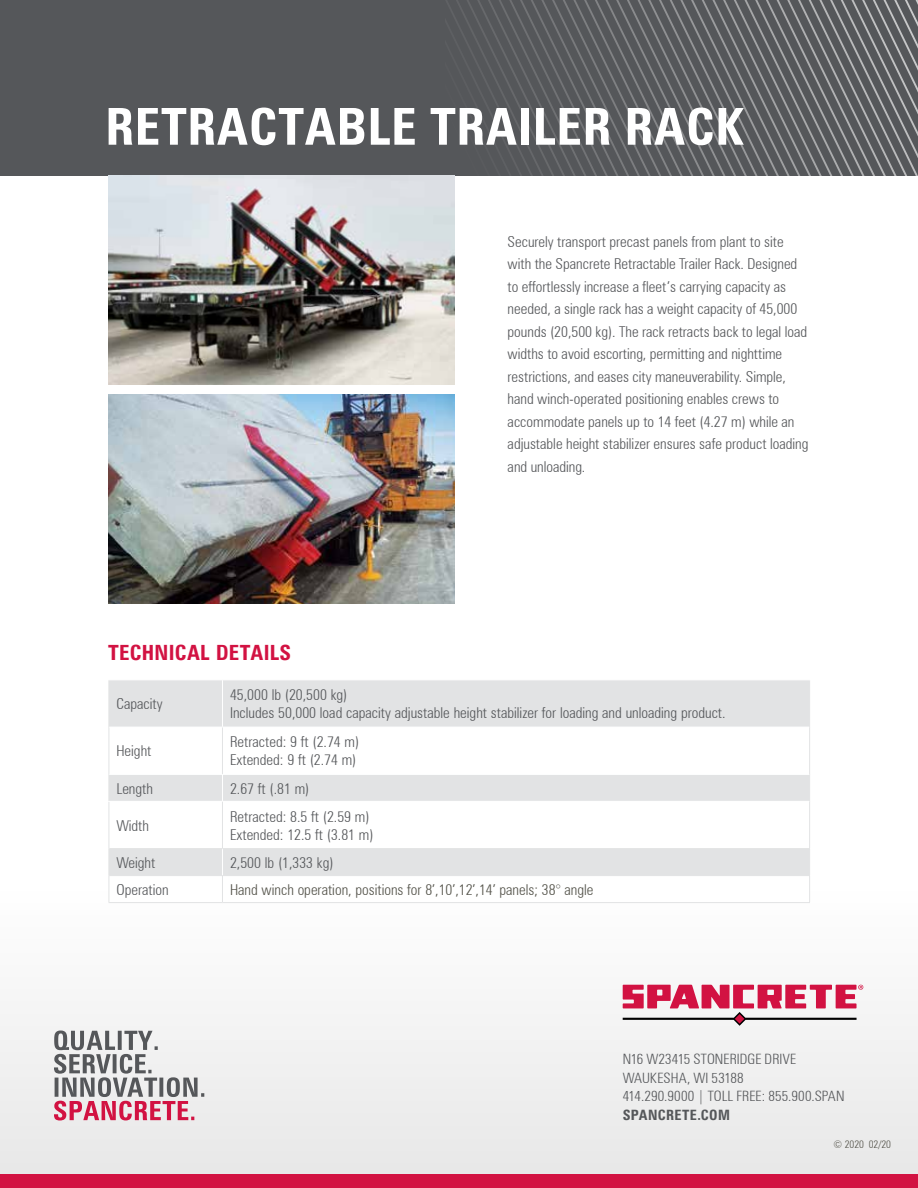
<style>
.page{position:relative;width:918px;height:1188px;background:#fff}
.page>*{position:absolute;margin:0;border:0;box-sizing:border-box;transform-origin:0 0}
.t1{font:700 condensed 51px "Zurich BT";letter-spacing:.015em;color:#fff}
.t2{font:700 condensed 21px "Zurich BT";letter-spacing:.015em;color:#d21242}
.t3{font:300 condensed 15px/22.5px "Zurich BT";color:#55575a}
.t4{font:300 condensed 15px "Zurich BT";color:#54534a}
.t5{font:300 condensed 14.25px/18.8px "Zurich BT";letter-spacing:.01em;color:#55575a}
.t6{font:700 condensed 14.25px "Zurich BT";letter-spacing:.025em;color:#55575a}
.t7{font:300 condensed 10.5px "Zurich BT";color:#54534a}
</style>
<div class="page">
<div style="left:0;top:0;width:918px;height:176px;background:#55575a"></div>
<svg style="left:526px;top:0;width:9px;height:176px"></svg>
<svg style="left:535px;top:0;width:9px;height:176px"></svg>
<svg style="left:544px;top:2px;width:8px;height:172px"></svg>
<svg style="left:552px;top:0;width:9px;height:176px"></svg>
<svg style="left:561px;top:0;width:9px;height:176px"></svg>
<svg style="left:570px;top:0;width:8px;height:176px"></svg>
<svg style="left:578px;top:0;width:9px;height:176px"></svg>
<svg style="left:587px;top:0;width:9px;height:176px"></svg>
<svg style="left:596px;top:0;width:8px;height:176px"></svg>
<svg style="left:604px;top:0;width:9px;height:176px"></svg>
<svg style="left:613px;top:0;width:8px;height:176px"></svg>
<svg style="left:621px;top:0;width:9px;height:176px"></svg>
<svg style="left:630px;top:0;width:9px;height:176px"></svg>
<svg style="left:639px;top:0;width:8px;height:176px"></svg>
<svg style="left:647px;top:0;width:9px;height:176px"></svg>
<svg style="left:656px;top:0;width:9px;height:176px"></svg>
<svg style="left:665px;top:0;width:8px;height:176px"></svg>
<svg style="left:673px;top:0;width:245px;height:176px"></svg>
<div style="left:0;top:880px;width:918px;height:308px;background:#f3f3f3"></div>
<div style="left:0;top:1174px;width:918px;height:14px;background:#d21242"></div>
<svg style="left:623px;top:985px;width:240px;height:41px"></svg>
<svg style="left:54px;top:1031px;width:150px;height:90px"></svg>
<div style="left:110px;top:680px;width:699px;height:47px;background:#e2e3e4"></div>
<svg style="left:110px;top:775px;width:699px;height:127px"></svg>
<hr style="left:109px;top:680px;width:1px;height:47px;background:#e2e3e4">
<hr style="left:809px;top:680px;width:1px;height:47px;background:#e2e3e4">
<hr style="left:109px;top:727px;width:1px;height:47px;background:#e2e3e4">
<hr style="left:809px;top:727px;width:1px;height:47px;background:#e2e3e4">
<svg style="left:109px;top:775px;width:1px;height:26px"></svg>
<svg style="left:809px;top:774px;width:1px;height:27px"></svg>
<hr style="left:109px;top:802px;width:1px;height:47px;background:#e2e3e4">
<svg style="left:109px;top:849px;width:1px;height:31px"></svg>
<hr style="left:809px;top:801px;width:1px;height:47px;background:#e2e3e4">
<svg style="left:809px;top:849px;width:1px;height:53px"></svg>
<hr style="left:222px;top:680px;width:1px;height:47px;background:#fff">
<hr style="left:109px;top:727px;width:113px;height:1px;background:#fff">
<svg style="left:222px;top:775px;width:1px;height:26px"></svg>
<hr style="left:109px;top:801px;width:113px;height:1px;background:#fff">
<hr style="left:222px;top:801px;width:587px;height:1px;background:#fff">
<hr style="left:222px;top:727px;width:1px;height:47px;background:#e2e3e4">
<hr style="left:222px;top:802px;width:1px;height:46px;background:#e2e3e4">
<hr style="left:109px;top:848px;width:113px;height:1px;background:#e2e3e4">
<hr style="left:222px;top:848px;width:588px;height:1px;background:#e2e3e4">
<hr style="left:109px;top:875px;width:113px;height:1px;background:#e2e3e4">
<hr style="left:222px;top:875px;width:588px;height:1px;background:#e2e3e4">
<svg style="left:222px;top:849px;width:1px;height:53px"></svg>
<hr style="left:109px;top:902px;width:113px;height:1px;background:#e2e3e4">
<hr style="left:222px;top:902px;width:588px;height:1px;background:#e2e3e4">
<img style="left:108px;top:176px;width:347px;height:209px">
<img style="left:108px;top:395px;width:347px;height:209px">
<h1 class="t1" style="left:54px;top:96px;width:421px">WETCAST PLOTTER</h1>
<h1 class="t1" style="left:105px;top:96px;width:639px">RETRACTABLE TRAILER RACK</h1>
<h2 class="t2" style="left:108px;top:639px;width:185px">TECHNICAL DETAILS</h2>
<p class="t3" style="left:508px;top:230px;width:302px">Securely transport precast panels from plant to site with the Spancrete Retractable Trailer Rack. Designed to effortlessly increase a fleet’s carrying capacity as needed, a single rack has a weight capacity of 45,000 pounds (20,500 kg). The rack retracts back to legal load widths to avoid escorting, permitting and nighttime restrictions, and eases city maneuverability. Simple, hand winch-operated positioning enables crews to accommodate panels up to 14 feet (4.27 m) while an adjustable height stabilizer ensures safe product loading and unloading.</p>
<p class="t3" style="left:116px;top:692px;width:48px">Capacity</p>
<p class="t3" style="left:230px;top:686px;width:497px;line-height:18px">45,000 lb (20,500 kg)<br>Includes 50,000 load capacity adjustable height stabilizer for loading and unloading product.</p>
<p class="t3" style="left:116px;top:740px;width:36px">Height</p>
<p class="t3" style="left:230px;top:733px;width:131px;line-height:18px">Retracted: 9 ft (2.74 m)<br>Extended: 9 ft (2.74 m)</p>
<p class="t3" style="left:116px;top:777px;width:38px">Length</p>
<p class="t3" style="left:230px;top:777px;width:81px">2.67 ft (.81 m)</p>
<p class="t3" style="left:116px;top:814px;width:34px">Width</p>
<p class="t3" style="left:230px;top:807px;width:145px;line-height:18px">Retracted: 8.5 ft (2.59 m)<br>Extended: 12.5 ft (3.81 m)</p>
<p class="t3" style="left:116px;top:851px;width:40px">Weight</p>
<p class="t3" style="left:230px;top:851px;width:105px">2,500 lb (1,333 kg)</p>
<p class="t3" style="left:116px;top:878px;width:54px">Operation</p>
<p class="t4" style="left:230px;top:880px;width:365px">Hand winch operation, positions for 8’,10’,12’,14’ panels; 38° angle</p>
<p class="t5" style="left:623px;top:1049px;width:223px">N16 W23415 STONERIDGE DRIVE<br>WAUKESHA, WI 53188<br>414.290.9000 | TOLL FREE: 855.900.SPAN</p>
<p class="t6" style="left:623px;top:1106px;width:109px">SPANCRETE.COM</p>
<p class="t7" style="left:834px;top:1137px;width:59px">© 2020 02/20</p>
</div>
